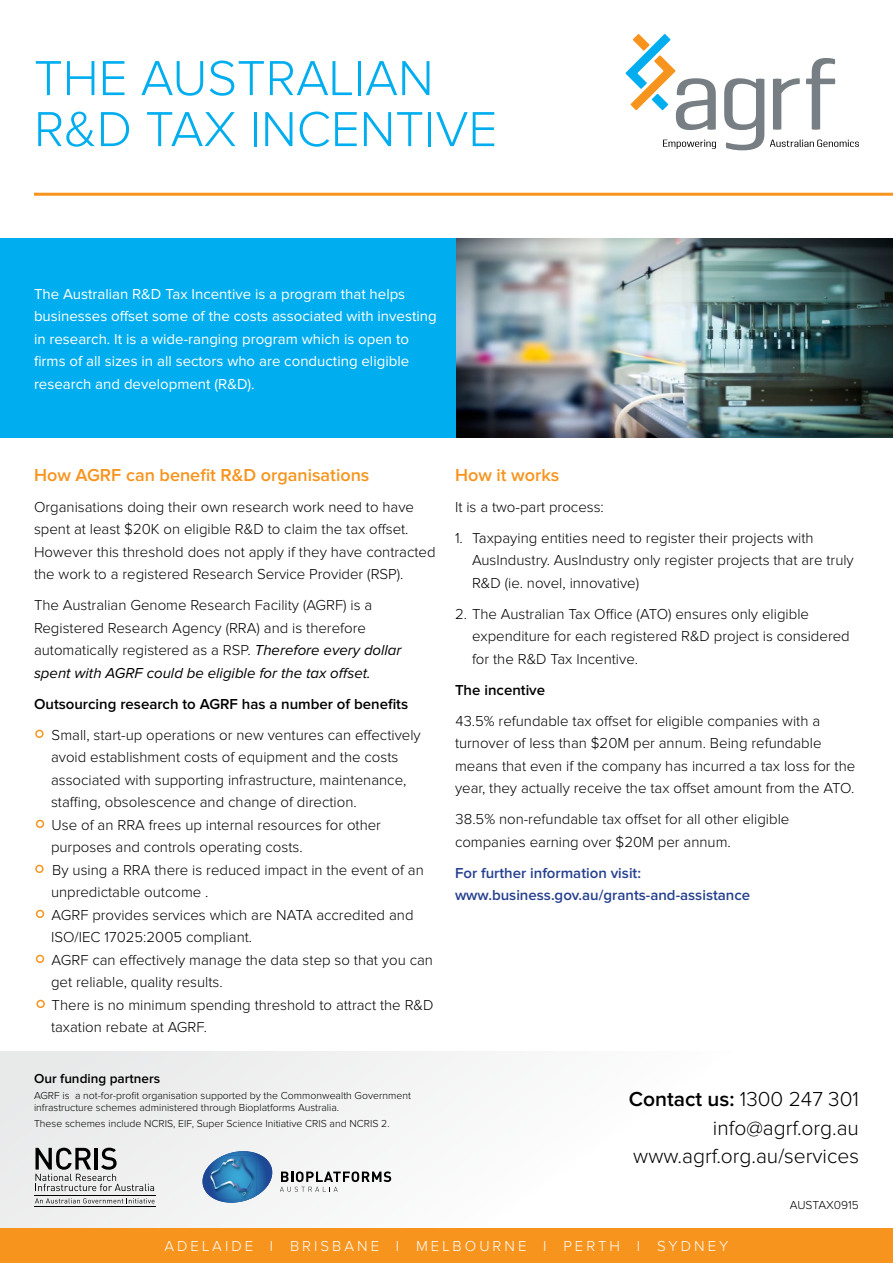
<style>
.page{position:relative;width:893px;height:1263px;background:#fff}
.page>*{position:absolute;margin:0;border:0;box-sizing:border-box;transform-origin:0 0}
.t1{font:300 51px/51px "Proxima Nova";color:#00aeef}
.t2{font:300 21px/28.5px "Proxima Nova";color:#000;text-align:right}
.t3{font:600 18px "Proxima Nova";color:#f7941e}
.t4{font:300 15px/22.5px "Proxima Nova";color:#000}
.t5{font:15px/22.5px "Proxima Nova";color:#fff}
.t6{font:600 15px/22.5px "Proxima Nova";color:#25408f}
.t7{font:600 15px "Proxima Nova";color:#000}
.t8{font:300 15px "Proxima Nova";letter-spacing:.2em;color:#fff}
.t9{font:600 13.5px "Proxima Nova";color:#000}
.t10{font:300 12px "Proxima Nova";color:#000}
.t11{font:300 10.5px/12px "Proxima Nova";color:#000}
.s1{font-weight:400;font-style:italic}
.s2{font-weight:600}
</style>
<div class="page">
<div style="left:0;top:1052px;width:893px;height:177px;background:linear-gradient(to right,#eaebeb,#fff)"></div>
<hr style="left:34px;top:193px;width:859px;height:3px;background:#f7941e">
<svg style="left:663px;top:140px;width:53px;height:9px"></svg>
<svg style="left:770px;top:140px;width:89px;height:7px"></svg>
<svg style="left:724px;top:78px;width:40px;height:72px"></svg>
<svg style="left:773px;top:78px;width:27px;height:52px"></svg>
<svg style="left:806px;top:58px;width:29px;height:72px"></svg>
<svg style="left:625px;top:34px;width:91px;height:96px"></svg>
<div style="left:0;top:1229px;width:893px;height:34px;background:#f7941e"></div>
<svg style="left:280px;top:1171px;width:111px;height:21px"></svg>
<svg style="left:202px;top:1151px;width:71px;height:52px"></svg>
<svg style="left:35px;top:1148px;width:119px;height:43px"></svg>
<svg style="left:35px;top:1198px;width:119px;height:5px"></svg>
<hr style="left:34px;top:1195px;width:122px;height:1px;background:#000">
<hr style="left:34px;top:1206px;width:122px;height:1px;background:#000">
<img style="left:455px;top:238px;width:438px;height:200px">
<div style="left:35px;top:730px;width:9px;height:8px;border:2px solid #f7941e;border-radius:50%"></div>
<div style="left:36px;top:820px;width:8px;height:8px;border:2px solid #f7941e;border-radius:50%"></div>
<div style="left:35px;top:865px;width:9px;height:8px;border:2px solid #f7941e;border-radius:50%"></div>
<div style="left:36px;top:910px;width:8px;height:8px;border:2px solid #f7941e;border-radius:50%"></div>
<div style="left:36px;top:955px;width:8px;height:8px;border:2px solid #f7941e;border-radius:50%"></div>
<div style="left:36px;top:1000px;width:9px;height:8px;border:2px solid #f7941e;border-radius:50%"></div>
<div style="left:0;top:238px;width:455px;height:200px;background:#00aeef"></div>
<h1 class="t1" style="left:34px;top:55px;width:465px">THE AUSTRALIAN<br>R&amp;D TAX INCENTIVE</h1>
<p class="t5" style="left:34px;top:283px;width:404px">The Australian R&amp;D Tax Incentive is a program that helps businesses offset some of the costs associated with investing in research. It is a wide-ranging program which is open to firms of all sizes in all sectors who are conducting eligible research and development (R&amp;D).</p>
<p class="t3" style="left:34px;top:466px;width:337px">How AGRF can benefit R&amp;D organisations</p>
<p class="t4" style="left:34px;top:496px;width:403px">Organisations doing their own research work need to have spent at least $20K on eligible R&amp;D to claim the tax offset.<br>However this threshold does not apply if they have contracted the work to a registered Research Service Provider (RSP).</p>
<p class="t4" style="left:34px;top:594px;width:369px">The Australian Genome Research Facility (AGRF) is a Registered Research Agency (RRA) and is therefore automatically registered as a RSP. <span class="s1">Therefore every dollar spent with AGRF could be eligible for the tax offset.</span></p>
<p class="t7" style="left:34px;top:697px;width:376px">Outsourcing research to AGRF has a number of benefits</p>
<p class="t4" style="left:51px;top:724px;width:384px">Small, start-up operations or new ventures can effectively avoid establishment costs of equipment and the costs associated with supporting infrastructure, maintenance, staffing, obsolescence and change of direction.<br>Use of an RRA frees up internal resources for other purposes and controls operating costs.<br>By using a RRA there is reduced impact in the event of an unpredictable outcome .<br>AGRF provides services which are NATA accredited and ISO/IEC 17025:2005 compliant.<br>AGRF can effectively manage the data step so that you can get reliable, quality results.<br>There is no minimum spending threshold to attract the R&amp;D taxation rebate at AGRF.</p>
<p class="t9" style="left:34px;top:1072px;width:128px">Our funding partners</p>
<p class="t11" style="left:34px;top:1090px;width:378px">AGRF is a not-for-profit organisation supported by the Commonwealth Government infrastructure schemes administered through Bioplatforms Australia.</p>
<p class="t11" style="left:34px;top:1118px;width:357px">These schemes include NCRIS, EIF, Super Science Initiative CRIS and NCRIS 2.</p>
<p class="t3" style="left:455px;top:466px;width:106px">How it works</p>
<p class="t4" style="left:455px;top:496px;width:150px">It is a two-part process:</p>
<p class="t4" style="left:472px;top:527px;width:383px;text-indent:-17px">1. Taxpaying entities need to register their projects with<br>AusIndustry. AusIndustry only register projects that are truly<br>R&amp;D (ie. novel, innovative)</p>
<p class="t4" style="left:472px;top:603px;width:379px;text-indent:-17px">2. The Australian Tax Office (ATO) ensures only eligible expenditure for each registered R&amp;D project is considered for the R&amp;D Tax Incentive.</p>
<p class="t7" style="left:455px;top:683px;width:92px">The incentive</p>
<p class="t4" style="left:455px;top:710px;width:402px">43.5% refundable tax offset for eligible companies with a turnover of less than $20M per annum. Being refundable means that even if the company has incurred a tax loss for the year, they actually receive the tax offset amount from the ATO.</p>
<p class="t4" style="left:455px;top:808px;width:336px">38.5% non-refundable tax offset for all other eligible companies earning over $20M per annum.</p>
<p class="t6" style="left:455px;top:862px;width:297px">For further information visit: www.business.gov.au/grants-and-assistance</p>
<h2 class="t2" style="left:629px;top:1086px;width:232px"><span class="s2">Contact us:</span> 1300 247 301 info@agrf.org.au www.agrf.org.au/services</h2>
<p class="t10" style="left:790px;top:1200px;width:71px">AUSTAX0915</p>
<p class="t8" style="left:164px;top:1239px;width:25px">Adelaide</p>
<p class="t8" style="left:270px;top:1239px;width:45px">I Brisbane</p>
<p class="t8" style="left:396px;top:1239px;width:46px">I Melb</p>
<p class="t8" style="left:465px;top:1239px;width:27px">ourne</p>
<p class="t8" style="left:543px;top:1239px;width:44px">I Perth</p>
<p class="t8" style="left:637px;top:1239px;width:57px">I Sydne</p>
<p class="t8" style="left:719px;top:1239px;width:11px">y</p>
</div>
